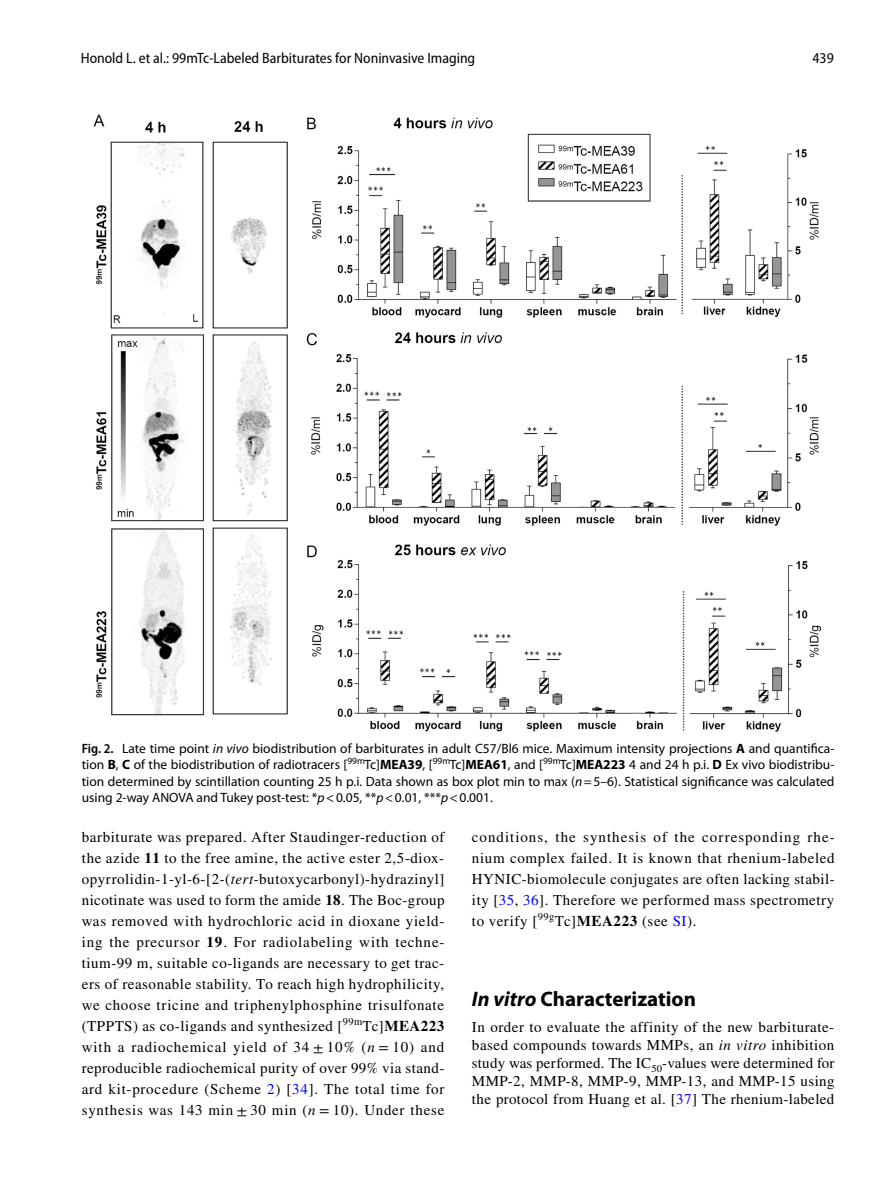
<style>
.page{position:relative;width:893px;height:1187px;background:#fff}
.page>*{position:absolute;margin:0;border:0;box-sizing:border-box;transform-origin:0 0}
.t1{font:700 21px "Myriad Pro";color:#000}
.t2{font:15px/21px "STIX";letter-spacing:.035em;color:#000;text-align:justify}
.t3{font:15px "Myriad Pro Semi Cn 2";color:#000}
.t4{font:15px "Myriad Pro Semi Cn 22";color:#000}
.t5{font:13.5px/16.5px "Myriad Pro Regular 2";color:#000;text-align:justify}
.s1{font-family:"Myriad Pro";font-weight:600;font-stretch:semi-condensed}
.s2{font-family:"Myriad Pro";font-style:italic}
.s3{font-family:"Myriad Pro";font-weight:700}
.s4{font-weight:700}
.s5{font-style:italic}
.s6{color:#00f}
</style>
<div class="page">
<img style="left:93px;top:115px;width:729px;height:617px">
<p class="t3" style="left:81px;top:50px;width:396px">Honold L. et al.: 99mTc-Labeled Barbiturates for Noninvasive Imaging</p>
<p class="t4" style="left:812px;top:50px;width:23px">439</p>
<p class="t5" style="left:82px;top:739px;width:754px"><span class="s1">Fig. 2.</span> Late time point <span class="s2">in vivo</span> biodistribution of barbiturates in adult C57/Bl6 mice. Maximum intensity projections <span class="s3">A</span> and quantifica&shy;tion <span class="s3">B</span>, <span class="s3">C</span> of the biodistribution of radiotracers [<sup>99m</sup>Tc]<span class="s3">MEA39</span>, [<sup>99m</sup>Tc]<span class="s3">MEA61</span>, and [<sup>99m</sup>Tc]<span class="s3">MEA223</span> 4 and 24 h p.i. <span class="s3">D</span> Ex vivo biodistribu&shy;tion determined by scintillation counting 25 h p.i. Data shown as box plot min to max (<span class="s2">n</span>=5–6). Statistical significance was calculated using 2-way ANOVA and Tukey post-test: *<span class="s2">p</span>&lt;0.05, **<span class="s2">p</span>&lt;0.01, ***<span class="s2">p</span>&lt;0.001.</p>
<p class="t2" style="left:82px;top:827px;width:364px">barbiturate was prepared. After Staudinger-reduction of the azide <span class="s4">11</span> to the free amine, the active ester 2,5-diox&shy;opyrrolidin-1-yl-6-[2-(<span class="s5">tert</span>-butoxycarbonyl)-hydrazinyl] nicotinate was used to form the amide <span class="s4">18</span>. The Boc-group was removed with hydrochloric acid in dioxane yield&shy;ing the precursor <span class="s4">19</span>. For radiolabeling with techne&shy;tium-99 m, suitable co-ligands are necessary to get trac&shy;ers of reasonable stability. To reach high hydrophilicity, we choose tricine and triphenylphosphine trisulfonate (TPPTS) as co-ligands and synthesized [<sup>99m</sup>Tc]<span class="s4">MEA223 </span>with a radiochemical yield of 34 ± 10% (<span class="s5">n</span> = 10) and reproducible radiochemical purity of over 99% via stand&shy;ard kit-procedure (Scheme <span class="s6">2</span>) [<span class="s6">34</span>]. The total time for synthesis was 143 min ± 30 min (<span class="s5">n</span> = 10). Under these</p>
<p class="t2" style="left:472px;top:827px;width:364px">conditions, the synthesis of the corresponding rhe&shy;nium complex failed. It is known that rhenium-labeled HYNIC-biomolecule conjugates are often lacking stabil&shy;ity [<span class="s6">35</span>, <span class="s6">36</span>]. Therefore we performed mass spectrometry to verify [<sup>99g</sup>Tc]<span class="s4">MEA223</span> (see <span class="s6">SI</span>).</p>
<h1 class="t1" style="left:472px;top:984px;width:225px"><span class="s5">In vitro</span> Characterization</h1>
<p class="t2" style="left:472px;top:1019px;width:364px;line-height:18px">In order to evaluate the affinity of the new barbiturate&shy;based compounds towards MMPs, an <span class="s5">in vitro</span> inhibition study was performed. The IC<sub>50</sub>-values were determined for MMP-2, MMP-8, MMP-9, MMP-13, and MMP-15 using the protocol from Huang et al. [<span class="s6">37</span>] The rhenium-labeled</p>
</div>
